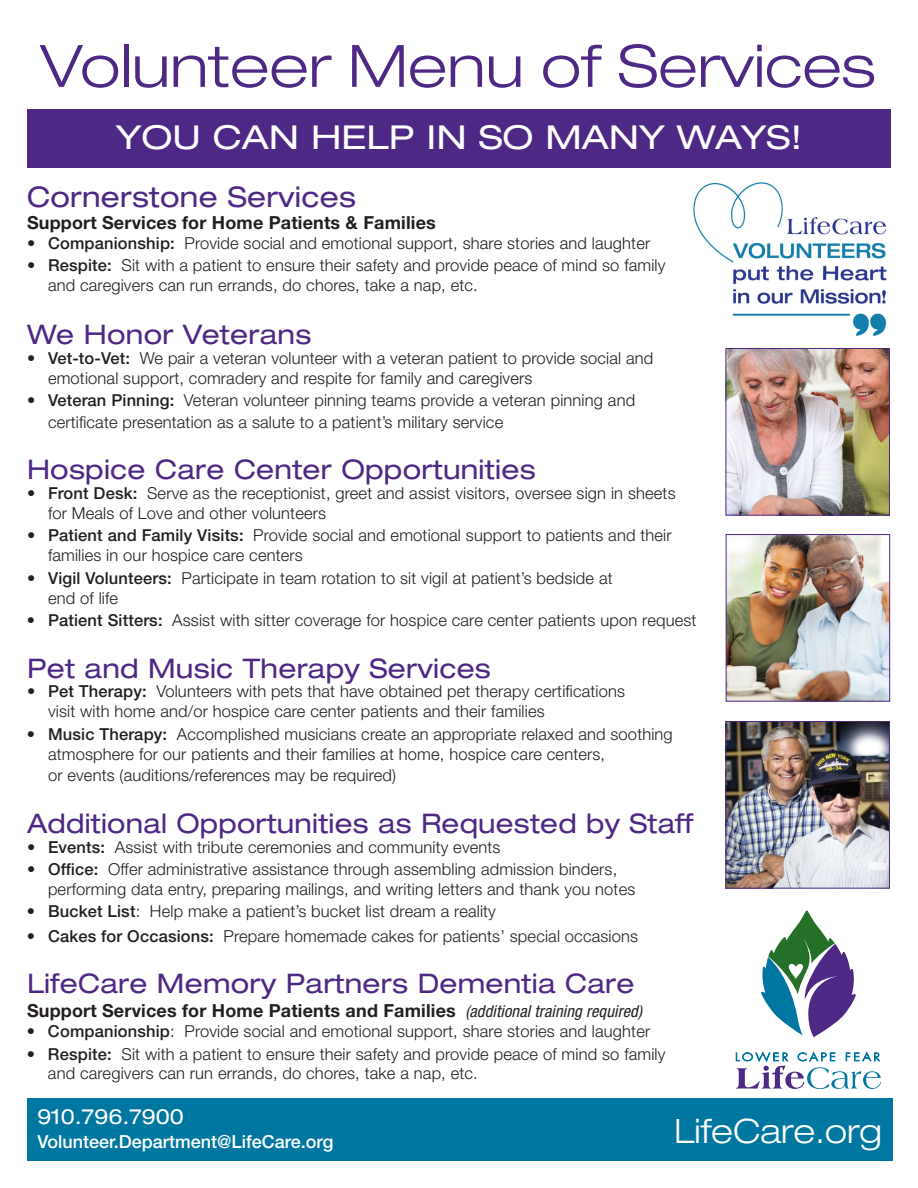
<style>
.page{position:relative;width:918px;height:1188px;background:#fff}
.page>*{position:absolute;margin:0;border:0;box-sizing:border-box;transform-origin:0 0}
.t1{font:300 expanded 58.5px "Helvetica Neue LT Std";color:#4d2884;scale:1.04 1}
.t2{font:300 expanded 33.6px "Helvetica Neue LT Std";color:#fff}
.t3{font:expanded 33px "Helvetica Neue LT Std";color:#fff;scale:1.08 1}
.t4{font:expanded 28.5px "Helvetica Neue LT Std";letter-spacing:.01em;color:#4d2884}
.t5{font:expanded 27px "Helvetica Neue LT Std";letter-spacing:.01em;color:#4d2884}
.t6{font:expanded 21px "Helvetica Neue LT Std";color:#fff}
.t7{font:700 18px "Helvetica Neue LT Std";letter-spacing:.01em;color:#231f20}
.t8{font:500 18px "Helvetica Neue LT Std";color:#fff}
.t9{font:300 16.5px/19.8px "Helvetica Neue LT Std";letter-spacing:.01em;color:#231f20}
.s1{font-weight:500}
.s2{font-weight:400;font-style:italic;font-stretch:condensed;font-size:16.5px}
</style>
<div class="page">
<div style="left:27px;top:109px;width:864px;height:59px;background:#4d2884"></div>
<div style="left:27px;top:1098px;width:865px;height:63px;background:#0077a0"></div>
<svg style="left:736px;top:1052px;width:145px;height:37px"></svg>
<svg style="left:761px;top:911px;width:95px;height:126px"></svg>
<img style="left:728px;top:536px;width:160px;height:164px">
<div style="left:726px;top:534px;width:164px;height:168px;border:1px solid #4d2884"></div>
<img style="left:728px;top:723px;width:160px;height:164px">
<div style="left:726px;top:721px;width:164px;height:168px;border:1px solid #4d2884"></div>
<img style="left:728px;top:350px;width:160px;height:163px">
<div style="left:726px;top:348px;width:164px;height:167px;border:1px solid #4d2884"></div>
<img style="left:693px;top:182px;width:194px;height:154px">
<h1 class="t1" style="left:40px;top:31px;width:804px">Volunteer Menu of Services</h1>
<h3 class="t3" style="left:116px;top:118px;width:637px">YOU CAN HELP IN SO MANY WAYS!</h3>
<h3 class="t4" style="left:27px;top:180px;width:330px">Cornerstone Services</h3>
<p class="t7" style="left:27px;top:211px;width:410px">Support Services for Home Patients &amp; Families</p>
<p class="t9" style="left:27px;top:233px;width:625px"><span class="s1">• Companionship:</span> Provide social and emotional support, share stories and laughter</p>
<p class="t9" style="left:48px;top:255px;width:619px;text-indent:-21px"><span class="s1">• Respite:</span> Sit with a patient to ensure their safety and provide peace of mind so family and caregivers can run errands, do chores, take a nap, etc.</p>
<h3 class="t5" style="left:27px;top:318px;width:286px">We Honor Veterans</h3>
<p class="t9" style="left:48px;top:348px;width:607px;text-indent:-21px"><span class="s1">• Vet-to-Vet:</span> We pair a veteran volunteer with a veteran patient to provide social and emotional support, comradery and respite for family and caregivers</p>
<p class="t9" style="left:48px;top:389px;width:589px;line-height:21.6px;text-indent:-21px"><span class="s1">• Veteran Pinning:</span> Veteran volunteer pinning teams provide a veteran pinning and certificate presentation as a salute to a patient’s military service</p>
<h3 class="t5" style="left:27px;top:453px;width:510px">Hospice Care Center Opportunities</h3>
<p class="t9" style="left:48px;top:483px;width:629px;text-indent:-21px"><span class="s1">• Front Desk:</span> Serve as the receptionist, greet and assist visitors, oversee sign in sheets for Meals of Love and other volunteers</p>
<p class="t9" style="left:48px;top:525px;width:625px;text-indent:-21px"><span class="s1">• Patient and Family Visits:</span> Provide social and emotional support to patients and their families in our hospice care centers</p>
<p class="t9" style="left:48px;top:568px;width:566px;text-indent:-21px"><span class="s1">• Vigil Volunteers:</span> Participate in team rotation to sit vigil at patient’s bedside at end of life</p>
<p class="t9" style="left:27px;top:610px;width:671px"><span class="s1">• Patient Sitters:</span> Assist with sitter coverage for hospice care center patients upon request</p>
<h3 class="t5" style="left:27px;top:652px;width:465px">Pet and Music Therapy Services</h3>
<p class="t9" style="left:48px;top:681px;width:579px;text-indent:-21px"><span class="s1">• Pet Therapy:</span> Volunteers with pets that have obtained pet therapy certifications visit with home and/or hospice care center patients and their families</p>
<p class="t9" style="left:48px;top:724px;width:626px;text-indent:-21px"><span class="s1">• Music Therapy:</span> Accomplished musicians create an appropriate relaxed and soothing atmosphere for our patients and their families at home, hospice care centers,</p>
<p class="t9" style="left:48px;top:765px;width:350px">or events (auditions/references may be required)</p>
<h3 class="t5" style="left:27px;top:807px;width:668px">Additional Opportunities as Requested by Staff</h3>
<p class="t9" style="left:27px;top:836px;width:475px"><span class="s1">• Events:</span> Assist with tribute ceremonies and community events</p>
<p class="t9" style="left:48px;top:859px;width:589px;text-indent:-21px"><span class="s1">• Office:</span> Offer administrative assistance through assembling admission binders, performing data entry, preparing mailings, and writing letters and thank you notes</p>
<p class="t9" style="left:27px;top:901px;width:470px"><span class="s1">• Bucket List</span>: Help make a patient’s bucket list dream a reality</p>
<p class="t9" style="left:27px;top:926px;width:613px"><span class="s1">• Cakes for Occasions:</span> Prepare homemade cakes for patients’ special occasions</p>
<h3 class="t5" style="left:27px;top:967px;width:609px">LifeCare Memory Partners Dementia Care</h3>
<p class="t7" style="left:27px;top:1000px;width:617px">Support Services for Home Patients and Families <span class="s2">(additional training required)</span></p>
<p class="t9" style="left:27px;top:1021px;width:625px"><span class="s1">• Companionship</span>: Provide social and emotional support, share stories and laughter</p>
<p class="t9" style="left:48px;top:1043px;width:619px;text-indent:-21px"><span class="s1">• Respite:</span> Sit with a patient to ensure their safety and provide peace of mind so family and caregivers can run errands, do chores, take a nap, etc.</p>
<p class="t6" style="left:38px;top:1104px;width:148px">910.796.7900</p>
<p class="t8" style="left:38px;top:1131px;width:298px">Volunteer.Department@LifeCare.org</p>
<h2 class="t2" style="left:675px;top:1111px;width:209px">LifeCare.org</h2>
</div>
